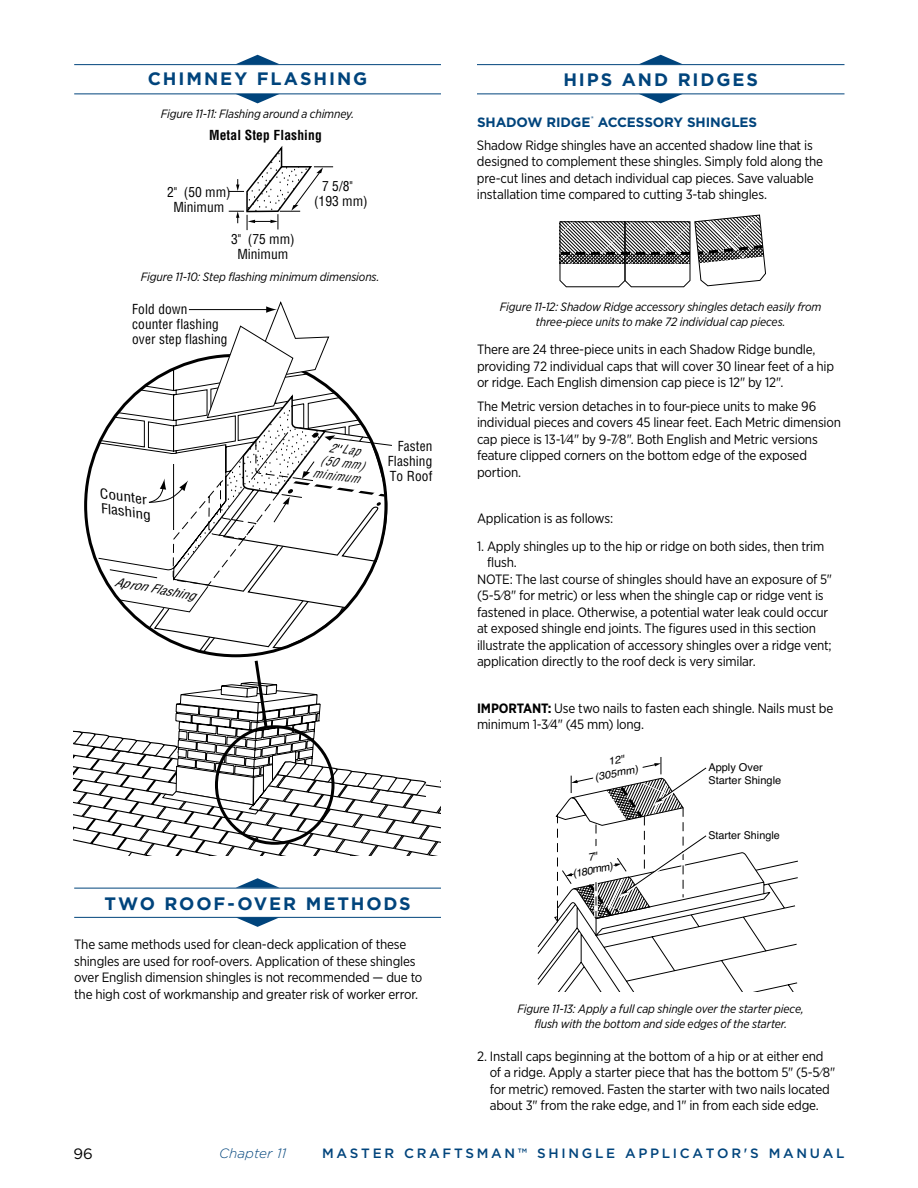
<style>
.page{position:relative;width:918px;height:1188px;background:#fff}
.page>*{position:absolute;margin:0;border:0;box-sizing:border-box;transform-origin:0 0}
.t1{font:700 18px "Gotham";letter-spacing:.105em;color:#00447c}
.t2{font:15px "Gotham";color:#000}
.t3{font:13.5px/16.5px "Gotham Narrow";letter-spacing:-.015em;color:#000}
.t4{font:condensed 13.5px/15px "Helvetica";letter-spacing:.01em;color:#000;text-align:center}
.t5{font:500 13.5px "Gotham";letter-spacing:.2em;color:#00447c}
.t6{font:700 13.5px "Gotham";letter-spacing:-.01em;color:#00447c}
.t7{font:700 condensed 13.5px "Helvetica";letter-spacing:.01em;color:#000}
.t8{font:italic 300 13.5px "Gotham";letter-spacing:.01em;color:#00447c}
.t9{font:italic condensed 13.2px/14.7px "Helvetica";color:#000;scale:1.15 1}
.t10{font:italic condensed 12.3px/13.6px "Helvetica";color:#000;text-align:center;scale:.92 1}
.t11{font:italic 12px/15px "Gotham Narrow";letter-spacing:-.01em;color:#000;text-align:center}
.t12{font:italic condensed 12px "Helvetica";color:#000;scale:1.14 1}
.t13{font:10.8px/12.9px "Helvetica";color:#000}
.t14{font:italic 10.65px/12.8px "Helvetica";color:#000;text-align:center;scale:1.04 1}
.s1{font-weight:700}
</style>
<div class="page">
<hr style="left:74px;top:64px;width:367px;height:1px;background:#00447c">
<hr style="left:74px;top:94px;width:367px;height:1px;background:#00447c">
<hr style="left:74px;top:888px;width:367px;height:1px;background:#00447c">
<hr style="left:74px;top:917px;width:367px;height:1px;background:#00447c">
<svg style="left:229px;top:146px;width:104px;height:84px"></svg>
<svg style="left:73px;top:301px;width:368px;height:555px"></svg>
<hr style="left:477px;top:64px;width:367px;height:1px;background:#00447c">
<hr style="left:477px;top:94px;width:367px;height:1px;background:#00447c">
<svg style="left:560px;top:215px;width:206px;height:72px"></svg>
<svg style="left:538px;top:757px;width:260px;height:235px"></svg>
<svg style="left:236px;top:94px;width:44px;height:1px"></svg>
<svg style="left:236px;top:887px;width:44px;height:1px"></svg>
<svg style="left:236px;top:917px;width:44px;height:1px"></svg>
<svg style="left:639px;top:94px;width:44px;height:1px"></svg>
<h1 class="t1" style="left:148px;top:67px;width:221px">CHIMNEY FLASHING</h1>
<p class="t11" style="left:161px;top:106px;width:195px">Figure 11-11: Flashing around a chimney.</p>
<p class="t7" style="left:209px;top:127px;width:114px">Metal Step Flashing</p>
<p class="t4" style="left:314px;top:179px;width:55px">7 5/8" (193 mm)</p>
<p class="t4" style="left:167px;top:184px;width:65px">2" (50 mm)<br>Minimum</p>
<p class="t4" style="left:231px;top:232px;width:65px">3" (75 mm)<br>Minimum</p>
<p class="t11" style="left:141px;top:269px;width:240px">Figure 11-10: Step flashing minimum dimensions.</p>
<p class="t4" style="left:132px;top:302px;width:97px;text-align:left">Fold down counter flashing over step flashing</p>
<p class="t9" style="left:102px;top:485px;width:48px;rotate:9deg">Counter<br>Flashing</p>
<p class="t12" style="left:116px;top:574px;width:73px;rotate:10deg">Apron Flashing</p>
<p class="t10" style="left:318px;top:439px;width:55px;rotate:8deg">2 Lap (50 mm) minimum</p>
<p class="t4" style="left:388px;top:438px;width:46px;text-align:justify;text-indent:10px">Fasten Flashing To Roof</p>
<h1 class="t1" style="left:104px;top:892px;width:308px">TWO ROOF-OVER METHODS</h1>
<p class="t3" style="left:74px;top:936px;width:350px">The same methods used for clean-deck application of these shingles are used for roof-overs. Application of these shingles over English dimension shingles is not recommended — due to the high cost of workmanship and greater risk of worker error.</p>
<h1 class="t1" style="left:563px;top:68px;width:196px">HIPS AND RIDGES</h1>
<p class="t6" style="left:477px;top:114px;width:282px">SHADOW RIDGE<sup>®</sup> ACCESSORY SHINGLES</p>
<p class="t3" style="left:477px;top:136px;width:348px">Shadow Ridge shingles have an accented shadow line that is designed to complement these shingles. Simply fold along the pre-cut lines and detach individual cap pieces. Save valuable installation time compared to cutting 3-tab shingles.</p>
<p class="t11" style="left:500px;top:299px;width:323px">Figure 11-12: Shadow Ridge accessory shingles detach easily from three-piece units to make 72 individual cap pieces.</p>
<p class="t3" style="left:477px;top:341px;width:359px">There are 24 three-piece units in each Shadow Ridge bundle, providing 72 individual caps that will cover 30 linear feet of a hip or ridge. Each English dimension cap piece is 12" by 12".</p>
<p class="t3" style="left:477px;top:397px;width:365px">The Metric version detaches in to four-piece units to make 96 individual pieces and covers 45 linear feet. Each Metric dimension cap piece is 13-1⁄4" by 9-7⁄8". Both English and Metric versions feature clipped corners on the bottom edge of the exposed portion.</p>
<p class="t3" style="left:477px;top:510px;width:138px">Application is as follows:</p>
<p class="t3" style="left:477px;top:538px;width:349px">1. Apply shingles up to the hip or ridge on both sides, then trim</p>
<p class="t3" style="left:487px;top:554px;width:31px">flush.</p>
<p class="t3" style="left:477px;top:571px;width:357px">NOTE: The last course of shingles should have an exposure of 5"</p>
<p class="t3" style="left:477px;top:587px;width:348px">(5-5⁄8" for metric) or less when the shingle cap or ridge vent is</p>
<p class="t3" style="left:477px;top:604px;width:353px">fastened in place. Otherwise, a potential water leak could occur</p>
<p class="t3" style="left:477px;top:620px;width:341px">at exposed shingle end joints. The figures used in this section</p>
<p class="t3" style="left:477px;top:637px;width:356px">illustrate the application of accessory shingles over a ridge vent;</p>
<p class="t3" style="left:477px;top:653px;width:280px">application directly to the roof deck is very similar.</p>
<p class="t3" style="left:477px;top:700px;width:358px"><span class="s1">IMPORTANT:</span> Use two nails to fasten each shingle. Nails must be minimum 1-3⁄4" (45 mm) long.</p>
<p class="t14" style="left:591px;top:758px;width:44px;rotate:-11deg">12" (305mm)</p>
<p class="t13" style="left:708px;top:761px;width:74px">Apply Over<br>Starter Shingle</p>
<p class="t14" style="left:569px;top:856px;width:41px;rotate:-12deg">7" (180mm)</p>
<p class="t13" style="left:708px;top:829px;width:73px">Starter Shingle</p>
<p class="t11" style="left:518px;top:1001px;width:288px">Figure 11-13: Apply a full cap shingle over the starter piece, flush with the bottom and side edges of the starter.</p>
<p class="t3" style="left:490px;top:1048px;width:347px;text-indent:-13px">2. Install caps beginning at the bottom of a hip or at either end of a ridge. Apply a starter piece that has the bottom 5" (5-5⁄8" for metric) removed. Fasten the starter with two nails located about 3" from the rake edge, and 1" in from each side edge.</p>
<p class="t2" style="left:74px;top:1145px;width:21px">96</p>
<p class="t8" style="left:219px;top:1145px;width:69px">Chapter 11</p>
<p class="t5" style="left:322px;top:1145px;width:524px">MASTER CRAFTSMAN™ SHINGLE APPLICATOR'S MANUAL</p>
</div>
